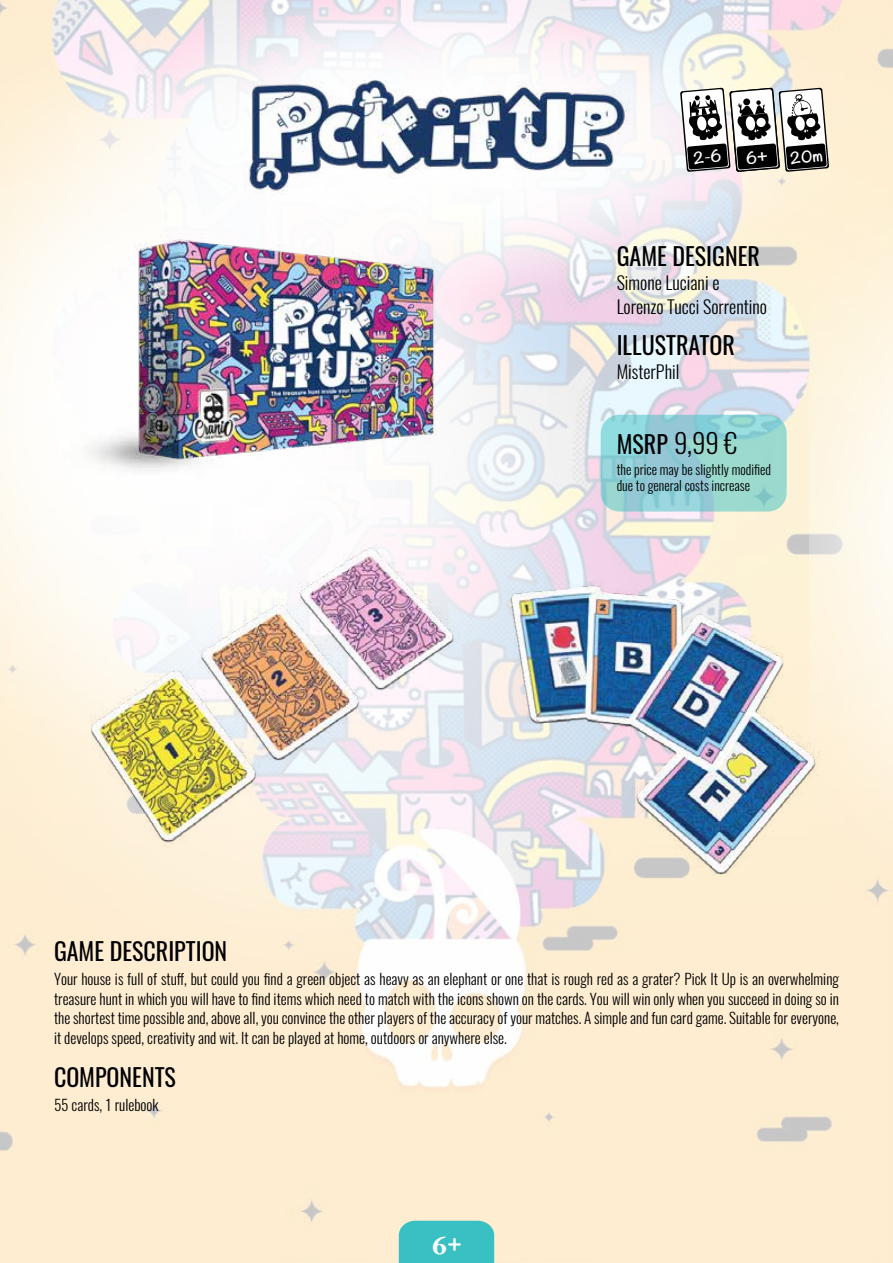
<style>
.page{position:relative;width:893px;height:1263px;background:#fff}
.page>*{position:absolute;margin:0;border:0;box-sizing:border-box;transform-origin:0 0}
.t1{font:700 35.85px "Sinhala MN";color:#fff}
.t2{font:300 27px "Oswald";color:#000}
.t3{font:24px "Oswald";color:#000}
.t4{font:300 18px/24px "Oswald";color:#000}
.t5{font:300 15px/19.5px "Oswald";color:#000;text-align:justify}
.t6{font:300 13.5px/16.5px "Oswald";color:#000}
.s1{font-weight:400;font-size:24px}
</style>
<div class="page">
<img style="left:0;top:0;width:893px;height:211px">
<img style="left:0;top:211px;width:840px;height:800px">
<img style="left:809px;top:124px;width:84px;height:800px">
<img style="left:54px;top:391px;width:817px;height:611px">
<img style="left:63px;top:200px;width:374px;height:311px">
<svg style="left:601px;top:415px;width:186px;height:96px;background:#93d2d3"></svg>
<img style="left:225px;top:62px;width:419px;height:132px">
<div style="left:399px;top:1221px;width:95px;height:42px;background:#39c0c3"></div>
<svg style="left:680px;top:88px;width:149px;height:84px"></svg>
<h3 class="t3" style="left:617px;top:235px;width:145px">GAME DESIGNER</h3>
<p class="t4" style="left:617px;top:271px;width:152px">Simone Luciani e<br>Lorenzo Tucci Sorrentino</p>
<h3 class="t3" style="left:617px;top:324px;width:120px">ILLUSTRATOR</h3>
<p class="t4" style="left:617px;top:360px;width:64px">MisterPhil</p>
<h2 class="t2" style="left:617px;top:425px;width:122px"><span class="s1">MSRP</span> 9,99 €</h2>
<p class="t6" style="left:617px;top:461px;width:156px">the price may be slightly modified due to general costs increase</p>
<h3 class="t3" style="left:54px;top:930px;width:175px">GAME DESCRIPTION</h3>
<p class="t5" style="left:54px;top:969px;width:786px">Your house is full of stuff, but could you find a green object as heavy as an elephant or one that is rough red as a grater? Pick It Up is an overwhelming treasure hunt in which you will have to find items which need to match with the icons shown on the cards. You will win only when you succeed in doing so in the shortest time possible and, above all, you convince the other players of the accuracy of your matches. A simple and fun card game. Suitable for everyone, it develops speed, creativity and wit. It can be played at home, outdoors or anywhere else.</p>
<h3 class="t3" style="left:54px;top:1056px;width:123px">COMPONENTS</h3>
<p class="t5" style="left:54px;top:1095px;width:106px">55 cards, 1 rulebook</p>
<h1 class="t1" style="left:431px;top:1228px;width:32px">6+</h1>
</div>
